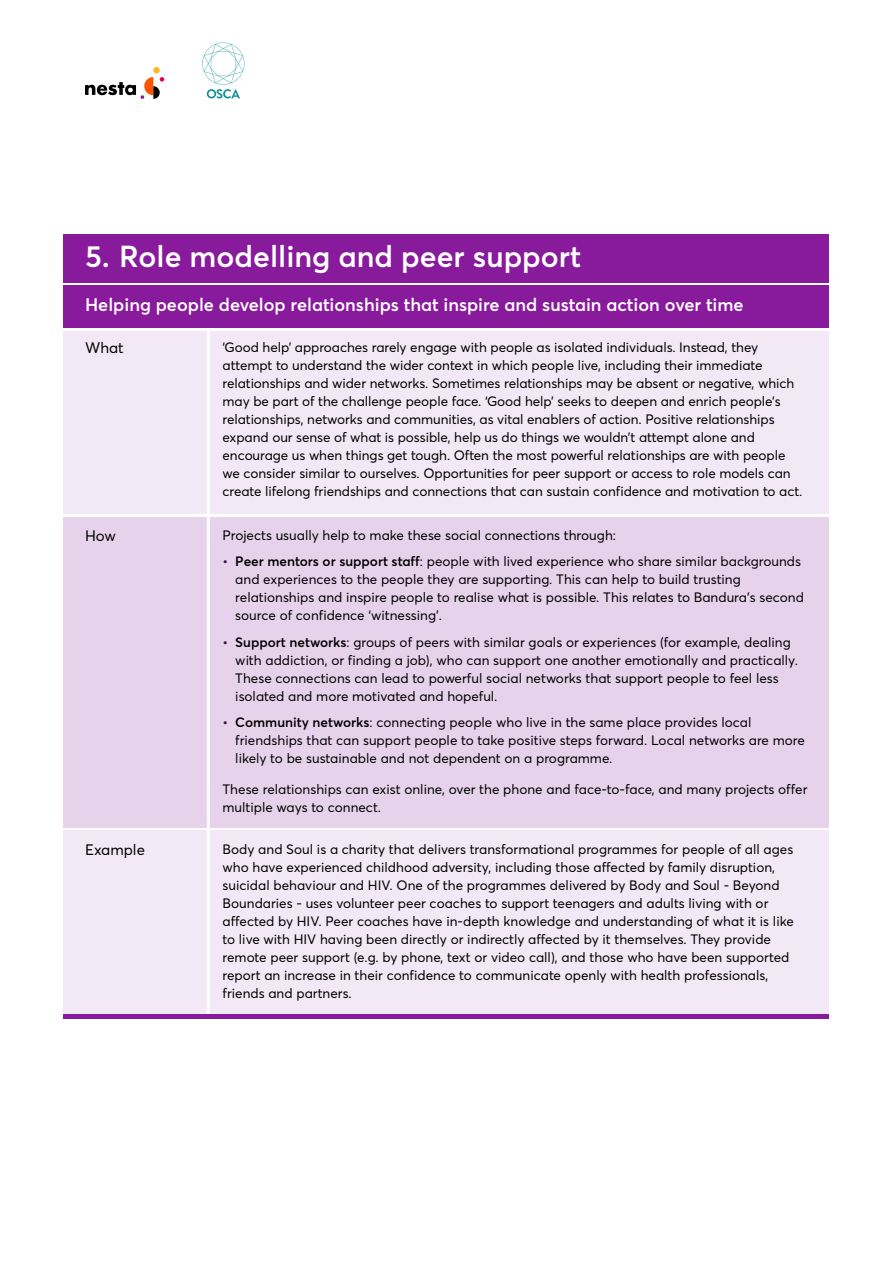
<style>
.page{position:relative;width:893px;height:1263px;background:#fff}
.page>*{position:absolute;margin:0;border:0;box-sizing:border-box;transform-origin:0 0}
.t1{font:600 30px "Averta";color:#fff}
.t2{font:600 18px "Averta";color:#fff}
.t3{font:15px "Averta";color:#000}
.t4{font:13.5px/18px "Averta";color:#000}
.s1{font-weight:600;color:#3c1252}
.s2{font-weight:600}
</style>
<div class="page">
<div style="left:153px;top:67px;width:7px;height:6px;background:#ffb71e;border-radius:50%"></div>
<svg style="left:85px;top:77px;width:79px;height:22px"></svg>
<svg style="left:202px;top:43px;width:42px;height:55px"></svg>
<div style="left:64px;top:286px;width:765px;height:42px;background:#881b9c"></div>
<div style="left:64px;top:331px;width:765px;height:183px;background:#f3e8f5"></div>
<div style="left:64px;top:830px;width:765px;height:188px;background:#f3e8f5"></div>
<div style="left:64px;top:517px;width:765px;height:310px;background:#e7d2eb"></div>
<hr style="left:207px;top:329px;width:3px;height:842px;background:#fff">
<hr style="left:64px;top:1015px;width:765px;height:4px;background:#881b9c">
<div style="left:64px;top:234px;width:765px;height:49px;background:#881b9c"></div>
<h1 class="t1" style="left:85px;top:238px;width:497px">5. Role modelling and peer support</h1>
<h2 class="t2" style="left:85px;top:293px;width:660px">Helping people develop relationships that inspire and sustain action over time</h2>
<p class="t4" style="left:223px;top:338px;width:581px">‘Good help’ approaches rarely engage with people as isolated individuals. Instead, they attempt to understand the wider context in which people live, including their immediate relationships and wider networks. Sometimes relationships may be absent or negative, which may be part of the challenge people face. ‘Good help’ seeks to deepen and enrich people’s relationships, networks and communities, as vital enablers of action. Positive relationships expand our sense of what is possible, help us do things we wouldn’t attempt alone and encourage us when things get tough. Often the most powerful relationships are with people we consider similar to ourselves. Opportunities for peer support or access to role models can create lifelong friendships and connections that can sustain confidence and motivation to act.</p>
<p class="t4" style="left:223px;top:526px;width:395px">Projects usually help to make these social connections through:</p>
<p class="t4" style="left:235px;top:552px;width:570px;text-indent:-13px"><span class="s1">•</span> <span class="s2">Peer mentors or support staff</span>: people with lived experience who share similar backgrounds and experiences to the people they are supporting. This can help to build trusting relationships and inspire people to realise what is possible. This relates to Bandura’s second source of confidence ‘witnessing’.</p>
<p class="t4" style="left:235px;top:633px;width:564px;text-indent:-13px"><span class="s1">•</span> <span class="s2">Support networks</span>: groups of peers with similar goals or experiences (for example, dealing with addiction, or finding a job), who can support one another emotionally and practically.<br>These connections can lead to powerful social networks that support people to feel less isolated and more motivated and hopeful.</p>
<p class="t4" style="left:235px;top:713px;width:571px;text-indent:-13px"><span class="s1">•</span> <span class="s2">Community networks</span>: connecting people who live in the same place provides local friendships that can support people to take positive steps forward. Local networks are more likely to be sustainable and not dependent on a programme.</p>
<p class="t4" style="left:223px;top:780px;width:586px">These relationships can exist online, over the phone and face-to-face, and many projects offer multiple ways to connect.</p>
<p class="t4" style="left:223px;top:840px;width:573px">Body and Soul is a charity that delivers transformational programmes for people of all ages who have experienced childhood adversity, including those affected by family disruption, suicidal behaviour and HIV. One of the programmes delivered by Body and Soul - Beyond Boundaries - uses volunteer peer coaches to support teenagers and adults living with or affected by HIV. Peer coaches have in-depth knowledge and understanding of what it is like to live with HIV having been directly or indirectly affected by it themselves. They provide remote peer support (e.g. by phone, text or video call), and those who have been supported report an increase in their confidence to communicate openly with health professionals, friends and partners.</p>
<p class="t3" style="left:85px;top:338px;width:40px">What</p>
<p class="t3" style="left:85px;top:526px;width:32px">How</p>
<p class="t3" style="left:85px;top:840px;width:61px">Example</p>
</div>
